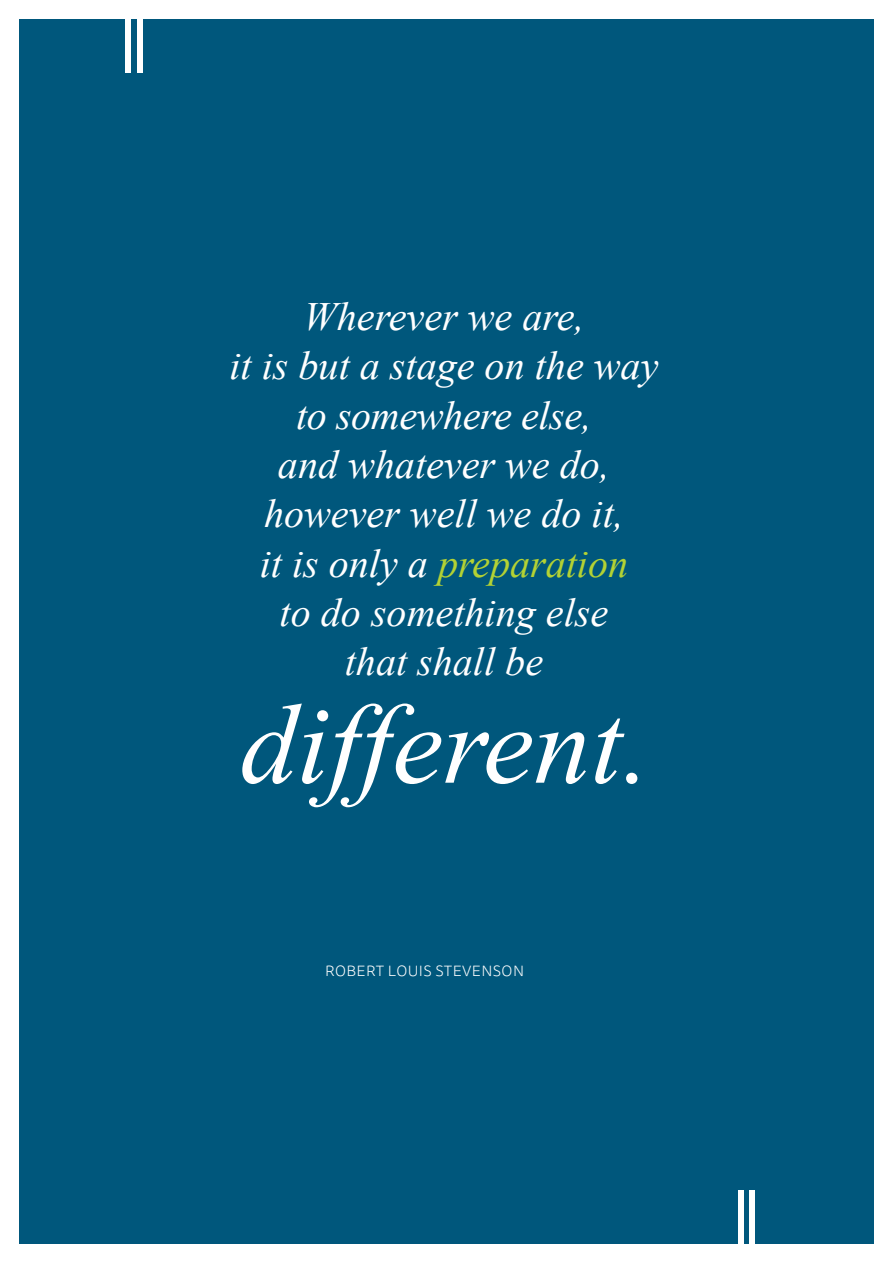
<style>
.page{position:relative;width:893px;height:1263px;background:#fff}
.page>*{position:absolute;margin:0;border:0;box-sizing:border-box;transform-origin:0 0}
.t1{font:italic 114px "Times New Roman";color:#fff}
.t2{font:italic 40.05px/49.3px "Times New Roman";color:#fff;text-align:center}
.t3{font:300 15px "Tisa Sans Pro";letter-spacing:.03em;color:#fff}
.s1{color:#b3d234}
</style>
<div class="page">
<div style="left:19px;top:19px;width:855px;height:1225px;background:#00577c"></div>
<div style="left:125px;top:14px;width:6px;height:58px;background:#fff"></div>
<div style="left:137px;top:14px;width:5px;height:58px;background:#fff"></div>
<div style="left:738px;top:1191px;width:6px;height:58px;background:#fff"></div>
<div style="left:750px;top:1191px;width:5px;height:58px;background:#fff"></div>
<p class="t2" style="left:229px;top:291px;width:430px">Wherever we are,<br>it is but a stage on the way to somewhere else,<br>and whatever we do, however well we do it,<br>it is only a <span class="s1">preparation<br></span>to do something else<br>that shall be</p>
<h1 class="t1" style="left:240px;top:666px;width:412px">different.</h1>
<p class="t3" style="left:325px;top:961px;width:200px">ROBERT LOUIS STEVENSON</p>
</div>
